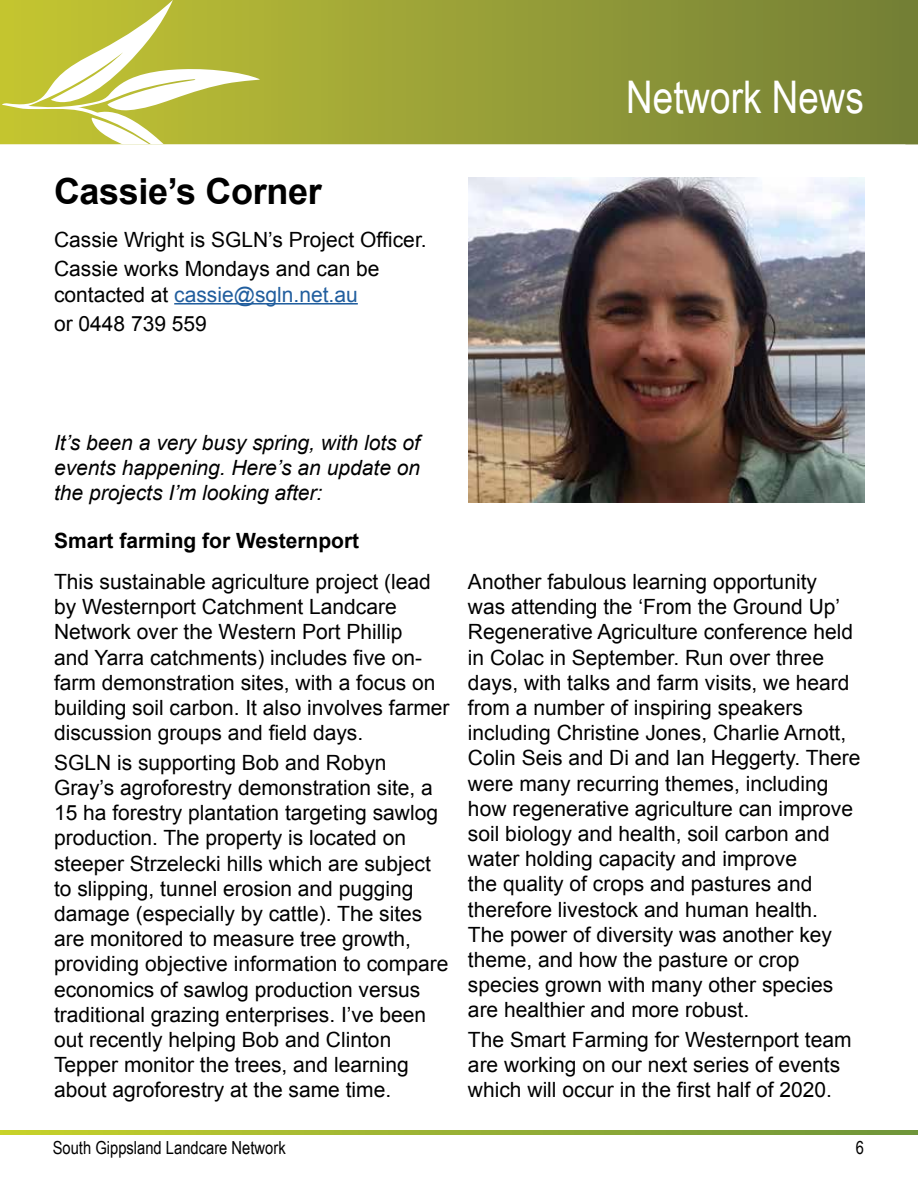
<style>
.page{position:relative;width:918px;height:1188px;background:#fff}
.page>*{position:absolute;margin:0;border:0;box-sizing:border-box;transform-origin:0 0}
.t1{font:45px "Arial Narrow";color:#fff}
.t2{font:700 36px "Arial";letter-spacing:-.01em;color:#000}
.t3{font:21px/25.2px "Arial";color:#000}
.t4{font:italic 21px/25.2px "Arial";color:#000;text-align:justify}
.t5{font:700 21px "Arial";color:#000}
.t6{font:18px "Arial Narrow";color:#000}
.s1{color:#215e9e}
</style>
<div class="page">
<svg style="left:0;top:1130px;width:918px;height:4px"></svg>
<svg style="left:0;top:0;width:918px;height:144px"></svg>
<svg style="left:2px;top:0;width:258px;height:144px"></svg>
<img style="left:469px;top:178px;width:396px;height:325px">
<hr style="left:174px;top:303px;width:184px;height:2px;background:#215e9e">
<h2 class="t2" style="left:54px;top:168px;width:269px">Cassie’s Corner</h2>
<p class="t3" style="left:54px;top:225px;width:374px;line-height:29.7px">Cassie Wright is SGLN’s Project Officer.<br>Cassie works Mondays and can be</p>
<p class="t3" style="left:54px;top:280px;width:305px;line-height:29.7px">contacted at <span class="s1">cassie@sgln.net.au </span>or 0448 739 559</p>
<h1 class="t1" style="left:626px;top:64px;width:239px">Network News</h1>
<p class="t4" style="left:54px;top:430px;width:368px">It’s been a very busy spring, with lots of events happening. Here’s an update on the projects I’m looking after:</p>
<p class="t5" style="left:54px;top:527px;width:307px">Smart farming for Westernport</p>
<p class="t3" style="left:54px;top:569px;width:397px">This sustainable agriculture project (lead by Westernport Catchment Landcare Network over the Western Port Phillip<br>and Yarra catchments) includes five on&shy;farm demonstration sites, with a focus on building soil carbon. It also involves farmer discussion groups and field days.</p>
<p class="t3" style="left:54px;top:750px;width:396px">SGLN is supporting Bob and Robyn Gray’s agroforestry demonstration site, a 15 ha forestry plantation targeting sawlog production. The property is located on steeper Strzelecki hills which are subject to slipping, tunnel erosion and pugging damage (especially by cattle). The sites are monitored to measure tree growth, providing objective information to compare economics of sawlog production versus traditional grazing enterprises. I’ve been out recently helping Bob and Clinton Tepper monitor the trees, and learning about agroforestry at the same time.</p>
<p class="t3" style="left:468px;top:569px;width:394px">Another fabulous learning opportunity<br>was attending the ‘From the Ground Up’ Regenerative Agriculture conference held in Colac in September. Run over three days, with talks and farm visits, we heard from a number of inspiring speakers including Christine Jones, Charlie Arnott, Colin Seis and Di and Ian Heggerty. There were many recurring themes, including how regenerative agriculture can improve soil biology and health, soil carbon and water holding capacity and improve<br>the quality of crops and pastures and therefore livestock and human health.<br>The power of diversity was another key theme, and how the pasture or crop species grown with many other species are healthier and more robust.</p>
<p class="t3" style="left:468px;top:1027px;width:385px">The Smart Farming for Westernport team are working on our next series of events which will occur in the first half of 2020.</p>
<p class="t6" style="left:53px;top:1134px;width:235px">South Gippsland Landcare Network</p>
<p class="t6" style="left:856px;top:1134px;width:10px">6</p>
</div>
